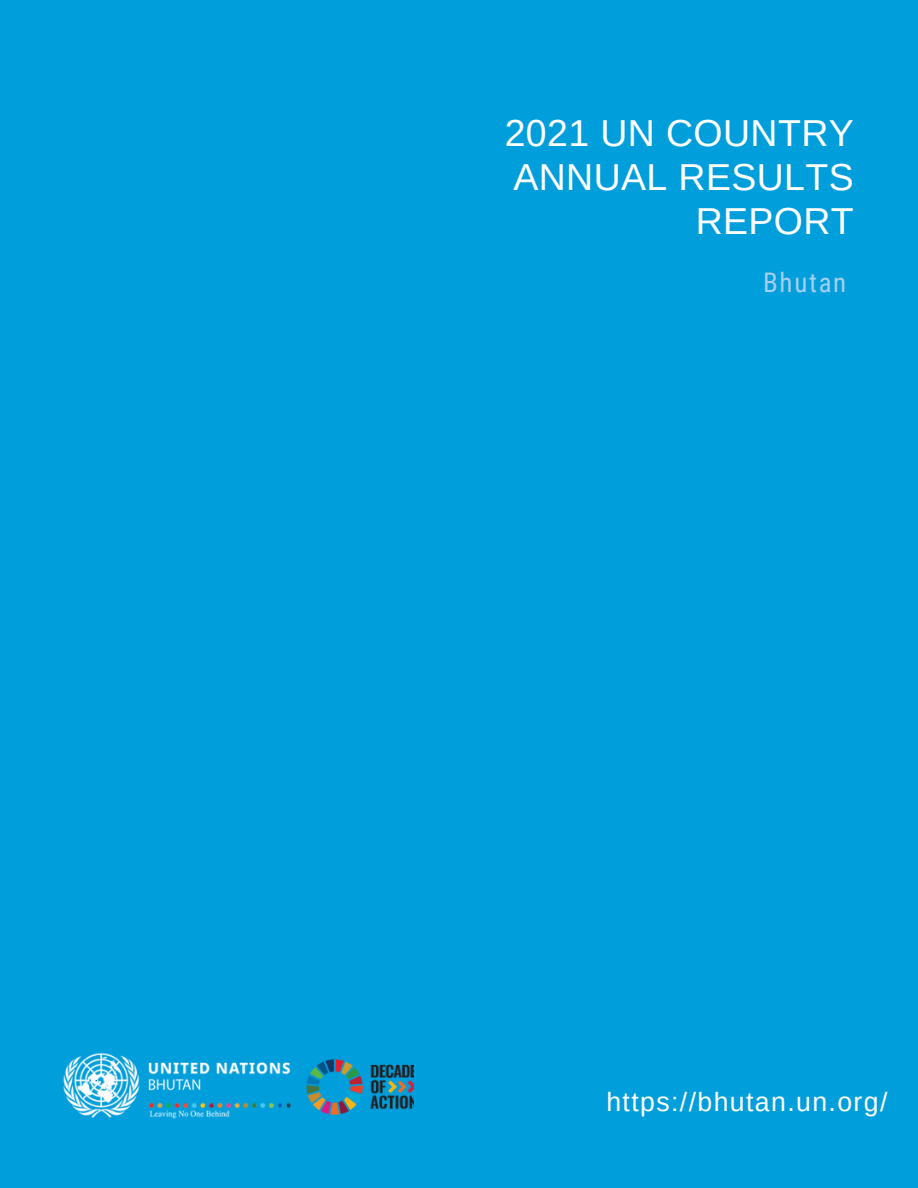
<style>
.page{position:relative;width:918px;height:1188px;background:#009edb}
.page>*{position:absolute;margin:0;border:0;box-sizing:border-box;transform-origin:0 0}
.t1{font:37.5px/43.8px "Arimo";letter-spacing:.01em;color:#fff;text-align:right}
.t2{font:27px "Roboto Condensed";letter-spacing:.06em;color:#a7cfee}
.t3{font:26.7px "Arimo";letter-spacing:.05em;color:#fff}
</style>
<div class="page">
<img style="left:306px;top:1058px;width:108px;height:56px">
<img style="left:63px;top:1053px;width:229px;height:66px">
<p class="t1" style="left:505px;top:111px;width:350px">2021 UN COUNTRY<br>ANNUAL RESULTS<br>REPORT</p>
<p class="t2" style="left:763px;top:267px;width:85px">Bhutan</p>
<p class="t3" style="left:606px;top:1087px;width:283px">https://bhutan.un.org/</p>
</div>
